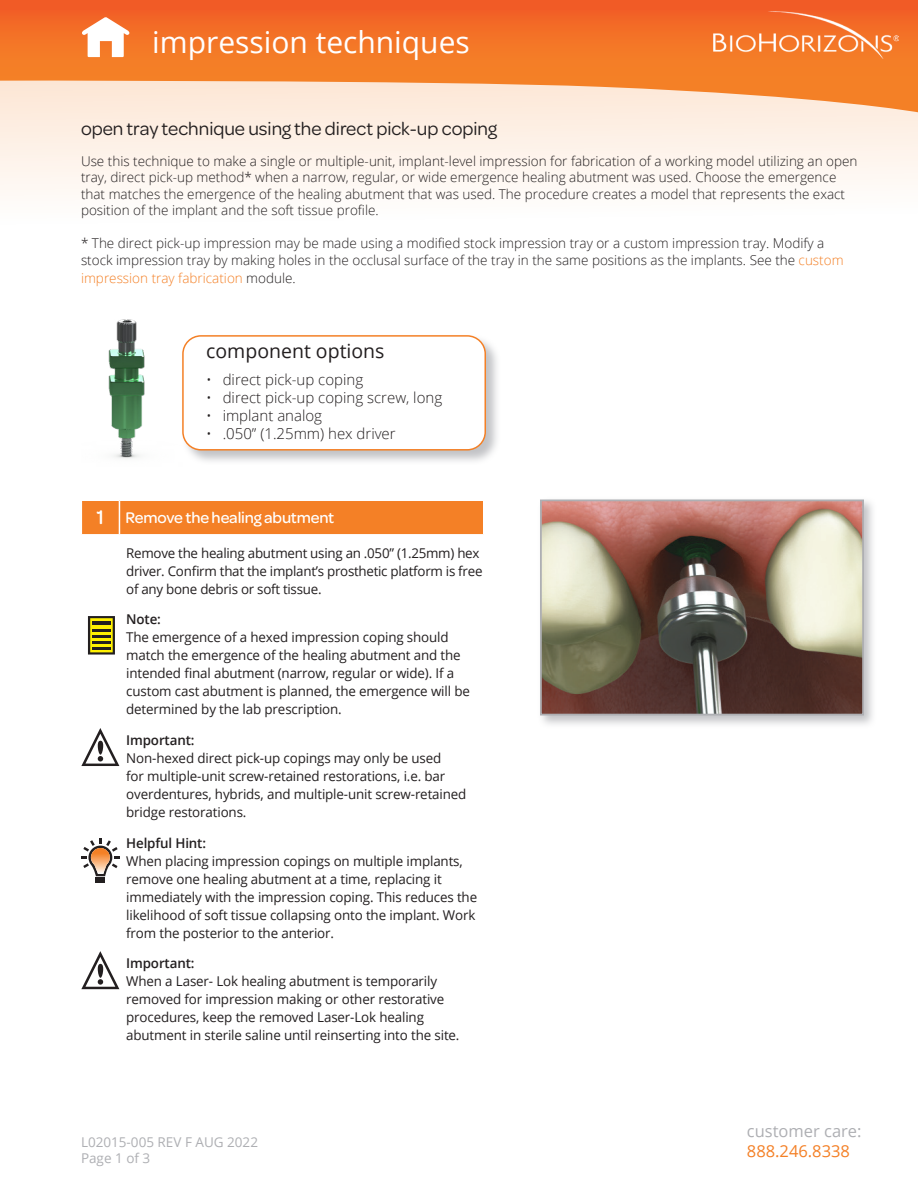
<style>
.page{position:relative;width:918px;height:1188px;background:#fff}
.page>*{position:absolute;margin:0;border:0;box-sizing:border-box;transform-origin:0 0}
.t1{font:30px "Open Sans";color:#fff}
.t2{font:500 21px "Omnes";color:#fff}
.t3{font:19.5px "Omnes";color:#231f20}
.t4{font:19.5px "Open Sans";color:#231f20}
.t5{font:500 16.5px "Omnes";letter-spacing:-.01em;color:#fff}
.t6{font:16.5px "Open Sans";color:#aeafb3}
.t7{font:16.5px "Open Sans";color:#f48026}
.t8{font:300 15px "Open Sans";color:#231f20}
.t9{font:13.5px/18px "Open Sans";letter-spacing:-.01em;color:#231f20}
.t10{font:300 13.5px/16.5px "Open Sans";color:#231f20}
.t11{font:600 13.5px "Open Sans";letter-spacing:-.01em;color:#231f20}
.t12{font:300 13.5px "Open Sans";color:#f48026}
.t13{font:13.5px "Open Sans";color:#aeafb3}
.s1{color:#f48026}
.s2{color:#231f20}
</style>
<div class="page">
<svg style="left:0;top:112px;width:918px;height:81px;fill:#fdf3ea"></svg>
<svg style="left:0;top:0;width:918px;height:112px;background:#f58f52"></svg>
<img style="left:714px;top:12px;width:185px;height:47px">
<svg style="left:81px;top:17px;width:49px;height:40px"></svg>
<div style="left:181px;top:334px;width:320px;height:132px;background:#aeafb3;opacity:.75"></div>
<div style="left:183px;top:336px;width:302px;height:114px;background:#fff;border-radius:18px"></div>
<div style="left:182px;top:335px;width:304px;height:116px;border:2px solid #f48026;border-radius:18px"></div>
<div style="left:537px;top:496px;width:340px;height:233px;background:#aeafb3;opacity:.75"></div>
<img style="left:543px;top:502px;width:318px;height:211px">
<div style="left:540px;top:499px;width:324px;height:217px;border:2px solid #aeafb3"></div>
<img style="left:108px;top:319px;width:76px;height:147px">
<div style="left:82px;top:501px;width:401px;height:33px;background:#f48026"></div>
<hr style="left:119px;top:501px;width:1px;height:33px;background:#fff">
<svg style="left:88px;top:616px;width:27px;height:39px"></svg>
<svg style="left:81px;top:728px;width:38px;height:38px"></svg>
<div style="left:96px;top:878px;width:9px;height:5px;background:#231f20"></div>
<svg style="left:81px;top:838px;width:38px;height:38px"></svg>
<svg style="left:81px;top:951px;width:38px;height:38px"></svg>
<p class="t1" style="left:152px;top:22px;width:319px">impression techniques</p>
<p class="t3" style="left:81px;top:115px;width:418px">open tray technique using the direct pick-up coping</p>
<p class="t10" style="left:81px;top:152px;width:778px">Use this technique to make a single or multiple-unit, implant-level impression for fabrication of a working model utilizing an open tray, direct pick-up method* when a narrow, regular, or wide emergence healing abutment was used. Choose the emergence that matches the emergence of the healing abutment that was used. The procedure creates a model that represents the exact position of the implant and the soft tissue profile.</p>
<p class="t10" style="left:81px;top:235px;width:764px">* The direct pick-up impression may be made using a modified stock impression tray or a custom impression tray. Modify a stock impression tray by making holes in the occlusal surface of the tray in the same positions as the implants. See the <span class="s1">custom</span></p>
<p class="t12" style="left:81px;top:268px;width:216px">impression tray fabrication <span class="s2">module.</span></p>
<p class="t4" style="left:206px;top:337px;width:180px">component options</p>
<p class="t8" style="left:206px;top:370px;width:159px">• direct pick-up coping</p>
<p class="t8" style="left:206px;top:388px;width:237px">• direct pick-up coping screw, long</p>
<p class="t8" style="left:206px;top:406px;width:117px">• implant analog</p>
<p class="t8" style="left:206px;top:424px;width:191px">• .050” (1.25mm) hex driver</p>
<p class="t2" style="left:97px;top:503px;width:9px">1</p>
<p class="t5" style="left:125px;top:506px;width:210px">Remove the healing abutment</p>
<p class="t9" style="left:126px;top:544px;width:358px">Remove the healing abutment using an .050” (1.25mm) hex driver. Confirm that the implant’s prosthetic platform is free of any bone debris or soft tissue.</p>
<p class="t11" style="left:126px;top:610px;width:36px">Note:</p>
<p class="t9" style="left:126px;top:628px;width:345px">The emergence of a hexed impression coping should match the emergence of the healing abutment and the intended final abutment (narrow, regular or wide). If a custom cast abutment is planned, the emergence will be determined by the lab prescription.</p>
<p class="t11" style="left:126px;top:731px;width:70px">Important:</p>
<p class="t9" style="left:126px;top:749px;width:342px">Non-hexed direct pick-up copings may only be used<br>for multiple-unit screw-retained restorations, i.e. bar overdentures, hybrids, and multiple-unit screw-retained bridge restorations.</p>
<p class="t11" style="left:126px;top:833px;width:81px">Helpful Hint:</p>
<p class="t9" style="left:126px;top:851px;width:352px">When placing impression copings on multiple implants, remove one healing abutment at a time, replacing it immediately with the impression coping. This reduces the likelihood of soft tissue collapsing onto the implant. Work from the posterior to the anterior.</p>
<p class="t11" style="left:126px;top:954px;width:70px">Important:</p>
<p class="t9" style="left:126px;top:972px;width:335px">When a Laser- Lok healing abutment is temporarily removed for impression making or other restorative procedures, keep the removed Laser-Lok healing abutment in sterile saline until reinserting into the site.</p>
<p class="t13" style="left:81px;top:1133px;width:179px">L02015-005 REV F AUG 2022</p>
<p class="t13" style="left:81px;top:1149px;width:71px">Page 1 of 3</p>
<p class="t6" style="left:747px;top:1119px;width:116px">customer care:</p>
<p class="t7" style="left:747px;top:1139px;width:105px">888.246.8338</p>
</div>
